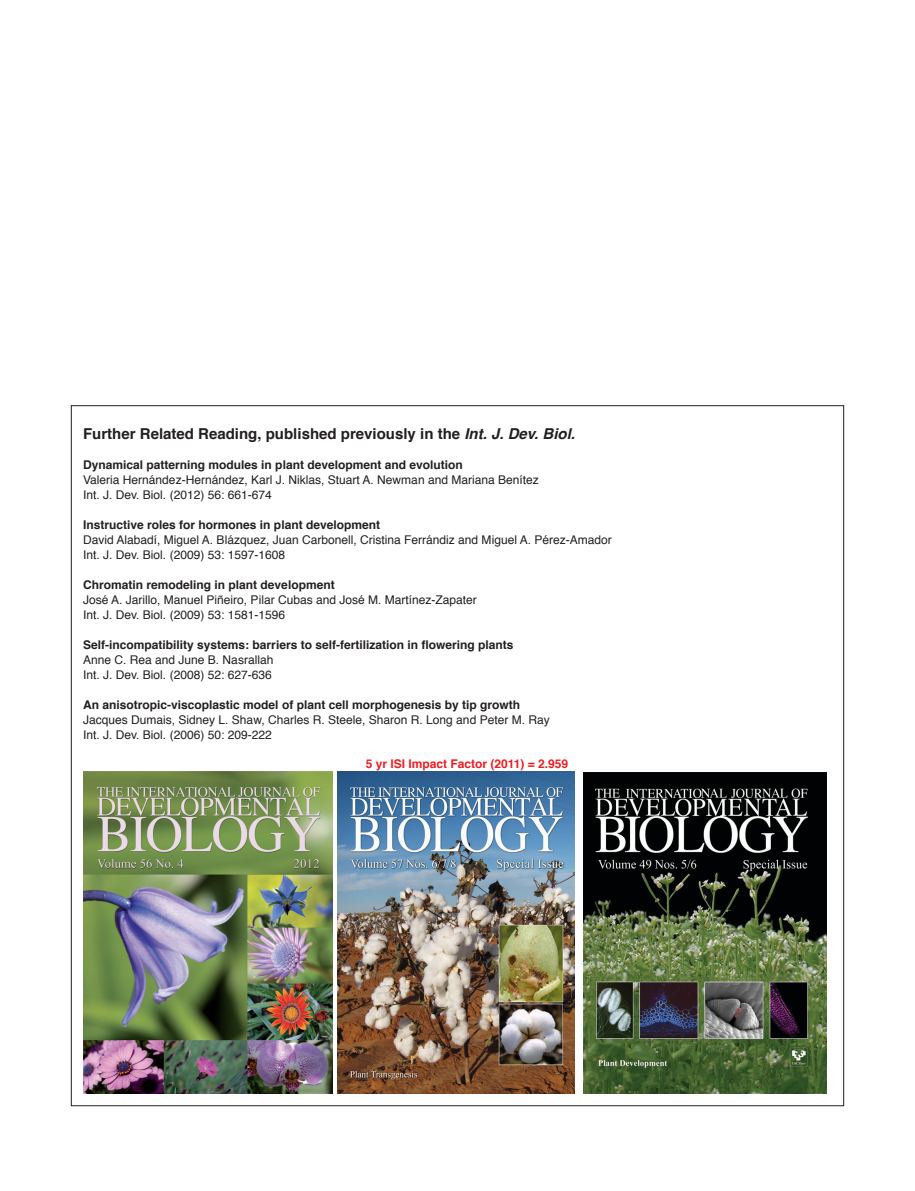
<style>
.page{position:relative;width:915px;height:1191px;background:#fff}
.page>*{position:absolute;margin:0;border:0;box-sizing:border-box;transform-origin:0 0}
._0-TitleSmall-2{font:700 15px "Helvetica";color:#231f20}
._0-RelatedArticles{font:12px "Helvetica";color:#231f20}
._0-RelatedArticles-2{font:700 12px "Helvetica";color:#231f20}
._0-TitleSmall-2-2{font:700 12px "Helvetica";color:#ee1d23}
.s1{font-style:italic}
</style>
<div class="page">
<img style="left:83px;top:771px;width:249px;height:322px">
<img style="left:583px;top:772px;width:242px;height:321px">
<img style="left:337px;top:771px;width:237px;height:322px">
<p class="_0-TitleSmall-2" style="left:83px;top:422px;width:493px">Further Related Reading, published previously in the <span class="s1">Int. J. Dev. Biol.</span></p>
<p class="_0-RelatedArticles-2" style="left:83px;top:455px;width:381px">Dynamical patterning modules in plant development and evolution</p>
<p class="_0-RelatedArticles" style="left:83px;top:471px;width:457px">Valeria Hernández-Hernández, Karl J. Niklas, Stuart A. Newman and Mariana Benítez</p>
<p class="_0-RelatedArticles" style="left:83px;top:486px;width:190px">Int. J. Dev. Biol. (2012) 56: 661-674</p>
<p class="_0-RelatedArticles-2" style="left:83px;top:515px;width:298px">Instructive roles for hormones in plant development</p>
<p class="_0-RelatedArticles" style="left:83px;top:531px;width:530px">David Alabadí, Miguel A. Blázquez, Juan Carbonell, Cristina Ferrándiz and Miguel A. Pérez-Amador</p>
<p class="_0-RelatedArticles" style="left:83px;top:546px;width:203px">Int. J. Dev. Biol. (2009) 53: 1597-1608</p>
<p class="_0-RelatedArticles-2" style="left:83px;top:575px;width:253px">Chromatin remodeling in plant development</p>
<p class="_0-RelatedArticles" style="left:83px;top:591px;width:395px">José A. Jarillo, Manuel Piñeiro, Pilar Cubas and José M. Martínez-Zapater</p>
<p class="_0-RelatedArticles" style="left:83px;top:606px;width:203px">Int. J. Dev. Biol. (2009) 53: 1581-1596</p>
<p class="_0-RelatedArticles-2" style="left:83px;top:635px;width:432px">Self-incompatibility systems: barriers to self-fertilization in flowering plants</p>
<p class="_0-RelatedArticles" style="left:83px;top:651px;width:192px">Anne C. Rea and June B. Nasrallah</p>
<p class="_0-RelatedArticles" style="left:83px;top:666px;width:190px">Int. J. Dev. Biol. (2008) 52: 627-636</p>
<p class="_0-RelatedArticles-2" style="left:83px;top:695px;width:438px">An anisotropic-viscoplastic model of plant cell morphogenesis by tip growth</p>
<p class="_0-RelatedArticles" style="left:83px;top:711px;width:468px">Jacques Dumais, Sidney L. Shaw, Charles R. Steele, Sharon R. Long and Peter M. Ray</p>
<p class="_0-RelatedArticles" style="left:83px;top:726px;width:190px">Int. J. Dev. Biol. (2006) 50: 209-222</p>
<p class="_0-TitleSmall-2-2" style="left:365px;top:754px;width:204px">5 yr ISI Impact Factor (2011) = 2.959</p>
</div>
